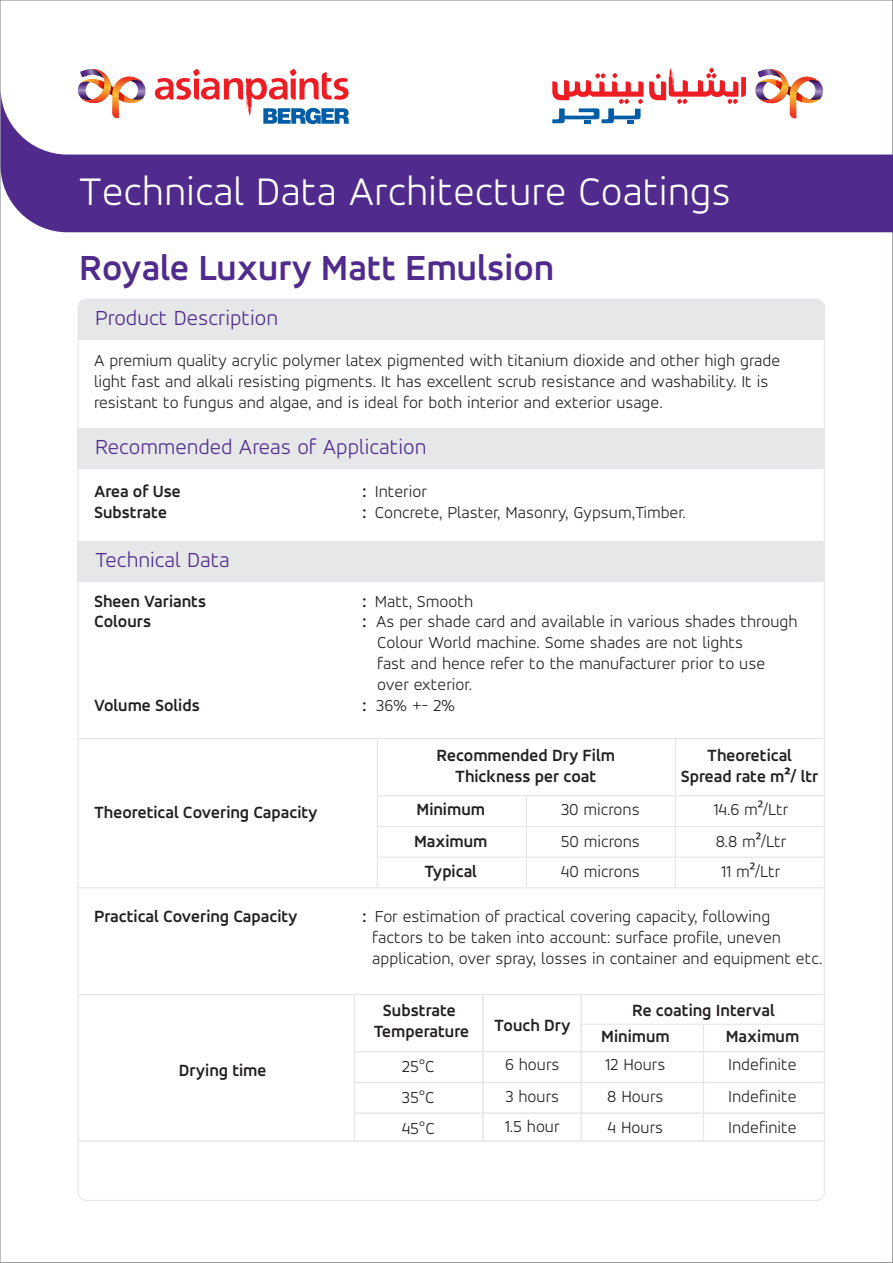
<style>
.page{position:relative;width:893px;height:1263px;background:#fff}
.page>*{position:absolute;margin:0;border:0;box-sizing:border-box;transform-origin:0 0}
.t1{font:300 42.3px "Accord Alternate";color:#fff}
.t2{font:700 37.35px "Accord Alternate";color:#502b8d}
.t3{font:300 22.35px "Accord Alternate";color:#502b8d}
.t4{font:300 17.4px/31px "Accord Alternate";color:#231f20;text-align:justify}
.t5{font:700 17.4px/20.9px "Accord Alternate";color:#231f20;text-align:center}
.s1{font-weight:700}
.s2{font-family:"Myriad Pro"}
.s3{font-family:"Myriad Pro";font-weight:400}
</style>
<div class="page">
<svg style="left:1px;top:88px;width:892px;height:144px;fill:#502b8d"></svg>
<div style="left:79px;top:299px;width:744px;height:41px;background:#e6e7e9"></div>
<div style="left:78px;top:541px;width:746px;height:40px;background:#e6e7e9"></div>
<div style="left:78px;top:428px;width:746px;height:41px;background:#e6e7e9"></div>
<svg style="left:753px;top:69px;width:72px;height:50px"></svg>
<svg style="left:552px;top:68px;width:194px;height:56px"></svg>
<svg style="left:155px;top:69px;width:194px;height:55px"></svg>
<svg style="left:76px;top:69px;width:71px;height:49px"></svg>
<hr style="left:78px;top:994px;width:747px;height:1px;background:#e6e7e9">
<hr style="left:354px;top:1051px;width:471px;height:1px;background:#e6e7e9">
<hr style="left:354px;top:1082px;width:471px;height:1px;background:#e6e7e9">
<hr style="left:581px;top:1024px;width:243px;height:1px;background:#e6e7e9">
<hr style="left:354px;top:1112px;width:471px;height:2px;background:#e6e7e9">
<hr style="left:78px;top:1140px;width:747px;height:2px;background:#e6e7e9">
<hr style="left:354px;top:995px;width:1px;height:146px;background:#e6e7e9">
<hr style="left:482px;top:995px;width:2px;height:146px;background:#e6e7e9">
<hr style="left:580px;top:995px;width:2px;height:146px;background:#e6e7e9">
<hr style="left:703px;top:1024px;width:1px;height:117px;background:#e6e7e9">
<hr style="left:77px;top:738px;width:747px;height:1px;background:#e6e7e9">
<hr style="left:77px;top:887px;width:747px;height:1px;background:#e6e7e9">
<hr style="left:377px;top:795px;width:447px;height:1px;background:#e6e7e9">
<hr style="left:377px;top:826px;width:447px;height:1px;background:#e6e7e9">
<hr style="left:377px;top:856px;width:447px;height:2px;background:#e6e7e9">
<hr style="left:377px;top:739px;width:1px;height:149px;background:#e6e7e9">
<hr style="left:526px;top:796px;width:1px;height:92px;background:#e6e7e9">
<hr style="left:675px;top:739px;width:1px;height:149px;background:#e6e7e9">
<h1 class="t1" style="left:79px;top:166px;width:653px">Technical Data Architecture Coatings</h1>
<h2 class="t2" style="left:79px;top:245px;width:476px">Royale Luxury Matt Emulsion</h2>
<p class="t3" style="left:95px;top:304px;width:184px">Product Description</p>
<p class="t4" style="left:94px;top:349px;width:688px;line-height:20.9px;text-align:left">A premium quality acrylic polymer latex pigmented with titanium dioxide and other high grade light fast and alkali resisting pigments. It has excellent scrub resistance and washability. It is resistant to fungus and algae, and is ideal for both interior and exterior usage.</p>
<p class="t3" style="left:95px;top:434px;width:333px">Recommended Areas of Application</p>
<p class="t5" style="left:94px;top:481px;width:88px">Area of Use</p>
<p class="t4" style="left:362px;top:476px;width:66px"><span class="s1">:</span> Interior</p>
<p class="t5" style="left:94px;top:502px;width:74px">Substrate</p>
<p class="t4" style="left:362px;top:497px;width:325px"><span class="s1">:</span> Concrete, Plaster, Masonry, Gypsum,Timber.</p>
<p class="t3" style="left:95px;top:546px;width:136px">Technical Data</p>
<p class="t5" style="left:94px;top:590px;width:114px">Sheen Variants</p>
<p class="t4" style="left:362px;top:585px;width:112px"><span class="s1">:</span> Matt, Smooth</p>
<p class="t5" style="left:94px;top:611px;width:59px">Colours</p>
<p class="t4" style="left:377px;top:611px;width:422px;line-height:20.9px;text-align:left;text-indent:-15px"><span class="s1">:</span> As per shade card and available in various shades through Colour World machine. Some shades are not lights<br>fast and hence refer to the manufacturer prior to use over exterior.</p>
<p class="t5" style="left:94px;top:694px;width:107px">Volume Solids</p>
<p class="t4" style="left:362px;top:689px;width:94px"><span class="s1">:</span> 36% +- 2%</p>
<p class="t5" style="left:94px;top:801px;width:225px">Theoretical Covering Capacity</p>
<p class="t5" style="left:437px;top:744px;width:180px">Recommended Dry Film<br>Thickness per coat</p>
<p class="t5" style="left:414px;top:793px;width:75px;line-height:31.8px;text-align:left">Minimum<br>Maximum</p>
<p class="t5" style="left:425px;top:860px;width:54px">Typical</p>
<p class="t5" style="left:681px;top:744px;width:139px">Theoretical<br>Spread rate m<span class="s2">²</span>/ ltr</p>
<p class="t4" style="left:561px;top:793px;width:80px">30 microns</p>
<p class="t4" style="left:714px;top:793px;width:76px">14.6 m<span class="s3">²</span>/Ltr</p>
<p class="t4" style="left:561px;top:825px;width:81px">50 microns</p>
<p class="t4" style="left:716px;top:825px;width:72px">8.8 m<span class="s3">²</span>/Ltr</p>
<p class="t4" style="left:561px;top:856px;width:81px">40 microns</p>
<p class="t4" style="left:722px;top:856px;width:60px">11 m<span class="s3">²</span>/Ltr</p>
<p class="t5" style="left:94px;top:905px;width:205px">Practical Covering Capacity</p>
<p class="t4" style="left:372px;top:905px;width:452px;line-height:20.9px;text-align:left;text-indent:-10px"><span class="s1">:</span> For estimation of practical covering capacity, following factors to be taken into account: surface profile, uneven application, over spray, losses in container and equipment etc.</p>
<p class="t5" style="left:179px;top:1060px;width:89px">Drying time</p>
<p class="t5" style="left:374px;top:999px;width:97px">Substrate<br>Temperature</p>
<p class="t4" style="left:402px;top:1050px;width:35px">25°C 35°C 45°C</p>
<p class="t5" style="left:494px;top:1015px;width:78px">Touch Dry</p>
<p class="t5" style="left:726px;top:997px;width:75px;line-height:26.2px;text-align:left;text-indent:-93px">Re coating Interval<br>Maximum</p>
<p class="t5" style="left:601px;top:1026px;width:70px">Minimum</p>
<p class="t4" style="left:505px;top:1048px;width:56px">6 hours 3 hours 1.5 hour</p>
<p class="t4" style="left:605px;top:1049px;width:62px">12 Hours 8 Hours 4 Hours</p>
<p class="t4" style="left:728px;top:1049px;width:70px">Indefinite Indefinite Indefinite</p>
</div>
